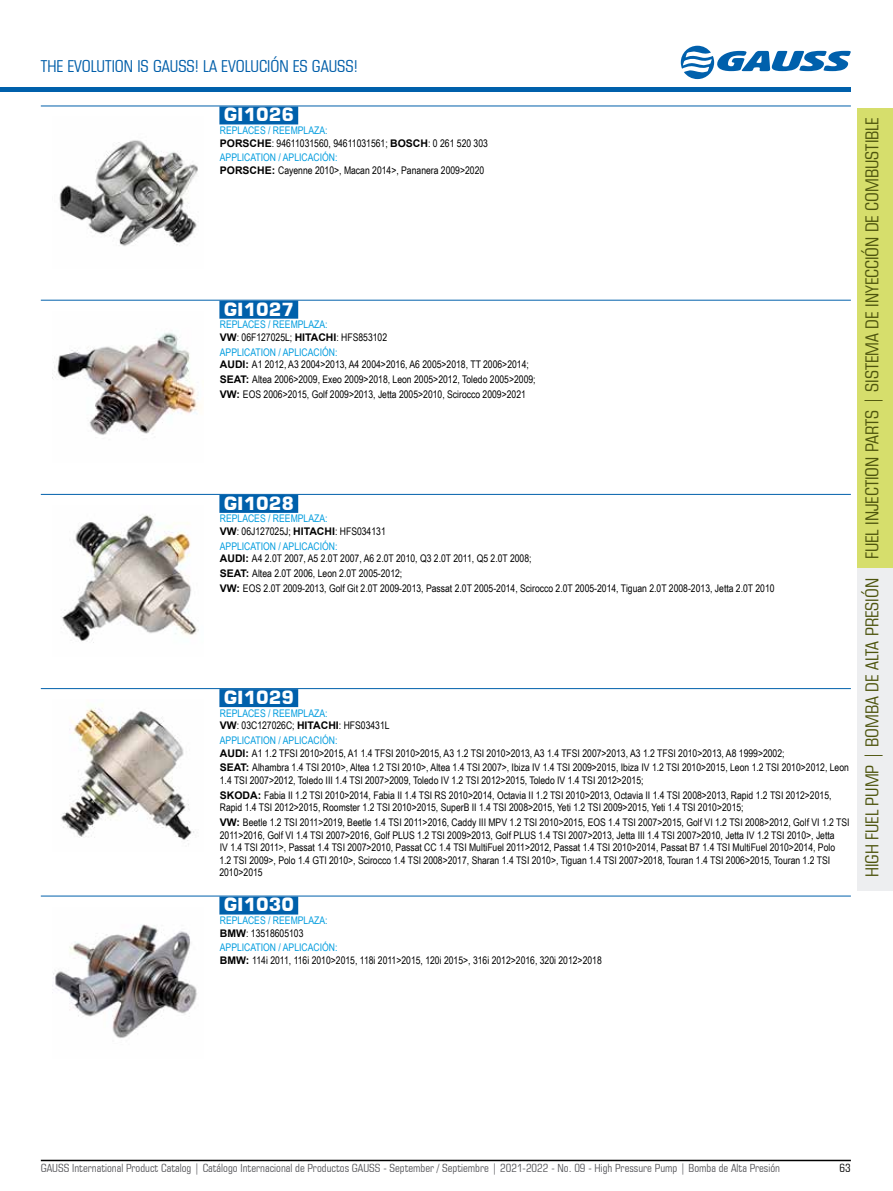
<style>
.page{position:relative;width:893px;height:1191px;background:#fff}
.page>*{position:absolute;margin:0;border:0;box-sizing:border-box;transform-origin:0 0}
.t1{font:condensed 18px "Square 721 BT";color:#4d540d}
.t2{font:700 18px "Square 721 BT";color:#fff}
.t3{font:condensed 16.5px "Square 721 BT";color:#005ea9}
.t4{font:condensed 11.25px "Square 721 BT";color:#5b5b5f}
.t5{font:condensed 11.25px "Square 721 BT";color:#000}
.t6{font:10.5px/12.6px "Arial Narrow";color:#000}
.t7{font:10.5px/12.6px "Arial Narrow";color:#009cde}
.s1{color:#009cde}
.s2{font-family:"Arial";font-weight:700}
.s3{font-family:"Arial";font-weight:700;color:#000}
.s4{color:#000}
</style>
<div class="page">
<hr style="left:41px;top:1159px;width:810px;height:2px;background:#000">
<div style="left:857px;top:108px;width:36px;height:461px;background:#d6de6c"></div>
<div style="left:857px;top:568px;width:36px;height:322px;background:#edeef0"></div>
<hr style="left:0;top:87px;width:851px;height:4px;background:#0060ab">
<svg style="left:681px;top:46px;width:170px;height:33px"></svg>
<hr style="left:41px;top:106px;width:810px;height:1px;background:#0060ab">
<div style="left:219px;top:106px;width:79px;height:18px;background:#0060ab"></div>
<img style="left:59px;top:140px;width:139px;height:106px">
<hr style="left:41px;top:300px;width:810px;height:1px;background:#0060ab">
<div style="left:219px;top:301px;width:79px;height:18px;background:#0060ab"></div>
<img style="left:53px;top:332px;width:145px;height:103px">
<hr style="left:41px;top:494px;width:810px;height:1px;background:#0060ab">
<div style="left:219px;top:495px;width:79px;height:18px;background:#0060ab"></div>
<img style="left:61px;top:515px;width:138px;height:128px">
<hr style="left:41px;top:688px;width:810px;height:1px;background:#0060ab">
<div style="left:219px;top:689px;width:79px;height:18px;background:#0060ab"></div>
<img style="left:61px;top:707px;width:133px;height:138px">
<hr style="left:41px;top:895px;width:810px;height:1px;background:#0060ab">
<div style="left:219px;top:896px;width:79px;height:18px;background:#0060ab"></div>
<img style="left:53px;top:924px;width:144px;height:114px">
<h2 class="t3" style="left:41px;top:56px;width:319px">THE EVOLUTION IS GAUSS! LA EVOLUCIÓN ES GAUSS!</h2>
<h1 class="t2" style="left:224px;top:104px;width:72px">GI1026</h1>
<p class="t6" style="left:220px;top:124px;width:270px"><span class="s1">REPLACES / REEMPLAZA:<br></span><span class="s2">PORSCHE</span>: 94611031560, 94611031561; <span class="s2">BOSCH</span>: 0 261 520 303</p>
<p class="t6" style="left:220px;top:151px;width:266px"><span class="s1">APPLICATION / APLICACIÓN:<br></span><span class="s2">PORSCHE:</span> Cayenne 2010&gt;, Macan 2014&gt;, Pananera 2009&gt;2020</p>
<h1 class="t2" style="left:224px;top:298px;width:72px">GI1027</h1>
<p class="t6" style="left:220px;top:318px;width:169px"><span class="s1">REPLACES / REEMPLAZA:<br></span><span class="s2">VW</span>: 06F127025L; <span class="s2">HITACHI</span>: HFS853102</p>
<p class="t6" style="left:220px;top:345px;width:311px"><span class="s1">APPLICATION / APLICACIÓN:<br></span><span class="s2">AUDI:</span> A1 2012, A3 2004&gt;2013, A4 2004&gt;2016, A6 2005&gt;2018, TT 2006&gt;2014;</p>
<p class="t6" style="left:220px;top:371px;width:317px;line-height:14.7px"><span class="s2">SEAT:</span> Altea 2006&gt;2009, Exeo 2009&gt;2018, Leon 2005&gt;2012, Toledo 2005&gt;2009;<br><span class="s2">VW:</span> EOS 2006&gt;2015, Golf 2009&gt;2013, Jetta 2005&gt;2010, Scirocco 2009&gt;2021</p>
<h1 class="t2" style="left:224px;top:492px;width:72px">GI1028</h1>
<p class="t6" style="left:220px;top:512px;width:167px"><span class="s1">REPLACES / REEMPLAZA:<br></span><span class="s2">VW</span>: 06J127025J; <span class="s2">HITACHI</span>: HFS034131</p>
<p class="t6" style="left:220px;top:539px;width:313px"><span class="s1">APPLICATION / APLICACIÓN:<br></span><span class="s2">AUDI:</span> A4 2.0T 2007, A5 2.0T 2007, A6 2.0T 2010, Q3 2.0T 2011, Q5 2.0T 2008;</p>
<p class="t6" style="left:220px;top:565px;width:556px;line-height:14.7px"><span class="s2">SEAT:</span> Altea 2.0T 2006, Leon 2.0T 2005-2012;<br><span class="s2">VW:</span> EOS 2.0T 2009-2013, Golf Git 2.0T 2009-2013, Passat 2.0T 2005-2014, Scirocco 2.0T 2005-2014, Tiguan 2.0T 2008-2013, Jetta 2.0T 2010</p>
<h1 class="t2" style="left:224px;top:686px;width:72px">GI1029</h1>
<p class="t6" style="left:220px;top:706px;width:171px"><span class="s1">REPLACES / REEMPLAZA:<br></span><span class="s2">VW</span>: 03C127026C; <span class="s2">HITACHI</span>: HFS03431L</p>
<p class="t6" style="left:220px;top:733px;width:566px"><span class="s1">APPLICATION / APLICACIÓN:<br></span><span class="s2">AUDI:</span> A1 1.2 TFSI 2010&gt;2015, A1 1.4 TFSI 2010&gt;2015, A3 1.2 TSI 2010&gt;2013, A3 1.4 TFSI 2007&gt;2013, A3 1.2 TFSI 2010&gt;2013, A8 1999&gt;2002;</p>
<p class="t6" style="left:220px;top:761px;width:631px"><span class="s2">SEAT:</span> Alhambra 1.4 TSI 2010&gt;, Altea 1.2 TSI 2010&gt;, Altea 1.4 TSI 2007&gt;, Ibiza IV 1.4 TSI 2009&gt;2015, Ibiza IV 1.2 TSI 2010&gt;2015, Leon 1.2 TSI 2010&gt;2012, Leon<br>1.4 TSI 2007&gt;2012, Toledo III 1.4 TSI 2007&gt;2009, Toledo IV 1.2 TSI 2012&gt;2015, Toledo IV 1.4 TSI 2012&gt;2015;</p>
<p class="t6" style="left:220px;top:788px;width:613px"><span class="s2">SKODA:</span> Fabia II 1.2 TSI 2010&gt;2014, Fabia II 1.4 TSI RS 2010&gt;2014, Octavia II 1.2 TSI 2010&gt;2013, Octavia II 1.4 TSI 2008&gt;2013, Rapid 1.2 TSI 2012&gt;2015,<br>Rapid 1.4 TSI 2012&gt;2015, Roomster 1.2 TSI 2010&gt;2015, SuperB II 1.4 TSI 2008&gt;2015, Yeti 1.2 TSI 2009&gt;2015, Yeti 1.4 TSI 2010&gt;2015;</p>
<p class="t6" style="left:219px;top:815px;width:632px"><span class="s2">VW:</span> Beetle 1.2 TSI 2011&gt;2019, Beetle 1.4 TSI 2011&gt;2016, Caddy III MPV 1.2 TSI 2010&gt;2015, EOS 1.4 TSI 2007&gt;2015, Golf VI 1.2 TSI 2008&gt;2012, Golf VI 1.2 TSI 2011&gt;2016, Golf VI 1.4 TSI 2007&gt;2016, Golf PLUS 1.2 TSI 2009&gt;2013, Golf PLUS 1.4 TSI 2007&gt;2013, Jetta III 1.4 TSI 2007&gt;2010, Jetta IV 1.2 TSI 2010&gt;, Jetta<br>IV 1.4 TSI 2011&gt;, Passat 1.4 TSI 2007&gt;2010, Passat CC 1.4 TSI MultiFuel 2011&gt;2012, Passat 1.4 TSI 2010&gt;2014, Passat B7 1.4 TSI MultiFuel 2010&gt;2014, Polo<br>1.2 TSI 2009&gt;, Polo 1.4 GTI 2010&gt;, Scirocco 1.4 TSI 2008&gt;2017, Sharan 1.4 TSI 2010&gt;, Tiguan 1.4 TSI 2007&gt;2018, Touran 1.4 TSI 2006&gt;2015, Touran 1.2 TSI 2010&gt;2015</p>
<h1 class="t2" style="left:224px;top:894px;width:72px">GI1030</h1>
<p class="t7" style="left:220px;top:913px;width:109px">REPLACES / REEMPLAZA:<br><span class="s3">BMW</span><span class="s4">: 13518605103</span></p>
<p class="t6" style="left:220px;top:941px;width:383px"><span class="s1">APPLICATION / APLICACIÓN:<br></span><span class="s2">BMW:</span> 114i 2011, 116i 2010&gt;2015, 118i 2011&gt;2015, 120i 2015&gt;, 316i 2012&gt;2016, 320i 2012&gt;2018</p>
<h1 class="t1" style="left:861px;top:559px;width:443px;rotate:-90deg">FUEL INJECTION PARTS | SISTEMA DE INYECCIÓN DE COMBUSTIBLE</h1>
<h1 class="t1" style="left:861px;top:877px;width:301px;rotate:-90deg">HIGH FUEL PUMP | BOMBA DE ALTA PRESIÓN</h1>
<p class="t4" style="left:41px;top:1161px;width:741px">GAUSS International Product Catalog | Catálogo Internacional de Productos GAUSS - September / Septiembre | 2021-2022 - No. 09 - High Pressure Pump | Bomba de Alta Presión</p>
<p class="t5" style="left:840px;top:1161px;width:13px">63</p>
</div>
